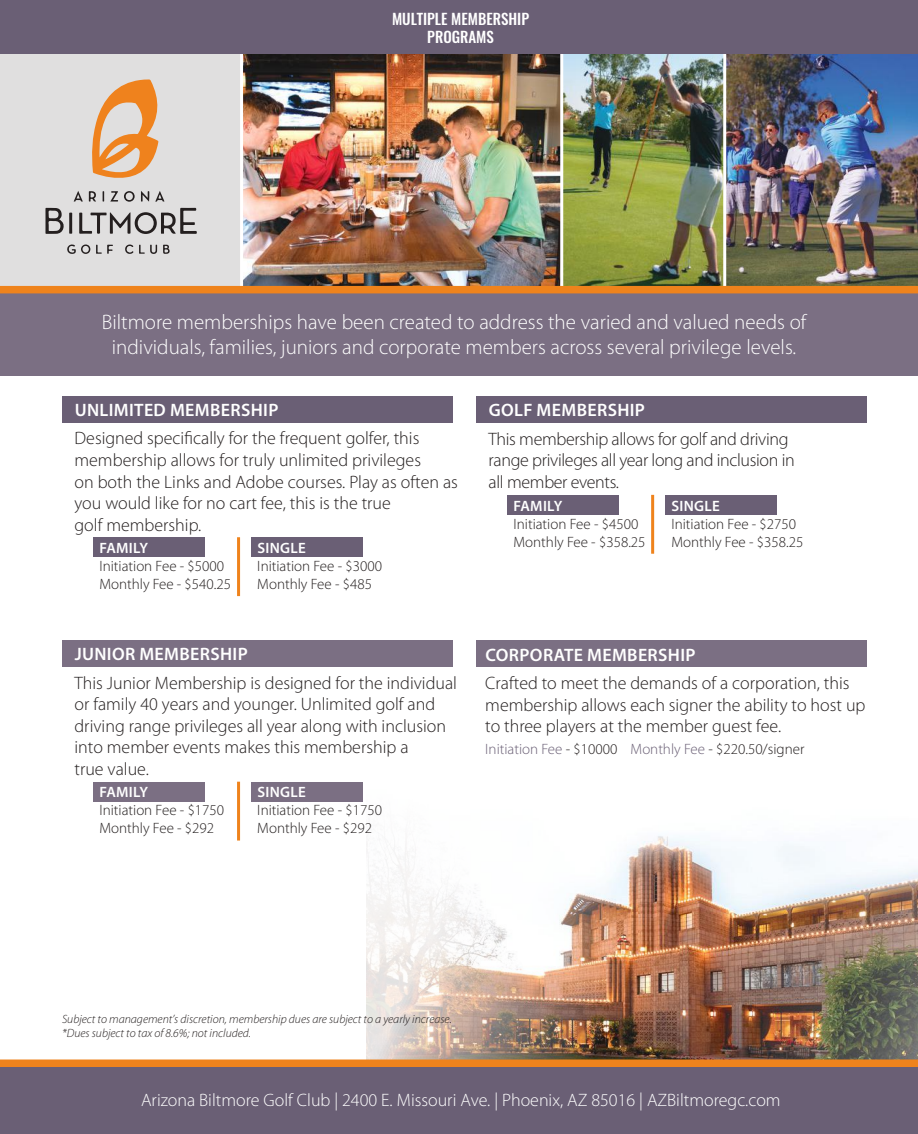
<style>
.page{position:relative;width:918px;height:1134px;background:#fff}
.page>*{position:absolute;margin:0;border:0;box-sizing:border-box;transform-origin:0 0}
.t1{font:300 21px/25.2px "Myriad Pro";color:#fff;text-align:center}
.t2{font:300 18px/21.6px "Myriad Pro";color:#241f1f}
.t3{font:300 18px/21.6px "Myriad Pro";letter-spacing:-.02em;color:#241f1f}
.t4{font:300 18px "Myriad Pro";color:#fff}
.t5{font:600 18px "Myriad Pro";letter-spacing:.02em;color:#fff}
.t6{font:300 15px/18px "Myriad Pro";color:#241f1f}
.t7{font:300 15px "Myriad Pro";color:#6a5f75}
.t8{font:600 15px "Myriad Pro";letter-spacing:.02em;color:#fff}
.t9{font:500 15px/18px "Oswald";color:#fff;text-align:center}
.t10{font:italic 300 12px/14.4px "Myriad Pro";color:#241f1f}
.s1{color:#241f1f}
</style>
<div class="page">
<img style="left:367px;top:835px;width:551px;height:225px">
<img style="left:726px;top:54px;width:192px;height:232px">
<img style="left:563px;top:54px;width:160px;height:232px">
<img style="left:243px;top:54px;width:317px;height:232px">
<div style="left:0;top:48px;width:240px;height:245px;background:#e0dfdf"></div>
<svg style="left:92px;top:79px;width:67px;height:99px"></svg>
<svg style="left:79px;top:208px;width:118px;height:26px"></svg>
<svg style="left:45px;top:208px;width:27px;height:26px"></svg>
<svg style="left:124px;top:191px;width:11px;height:11px"></svg>
<svg style="left:141px;top:191px;width:8px;height:11px"></svg>
<svg style="left:89px;top:191px;width:7px;height:11px"></svg>
<svg style="left:67px;top:244px;width:23px;height:10px"></svg>
<svg style="left:163px;top:245px;width:7px;height:9px"></svg>
<svg style="left:110px;top:191px;width:8px;height:11px"></svg>
<svg style="left:74px;top:191px;width:9px;height:11px"></svg>
<svg style="left:155px;top:191px;width:9px;height:11px"></svg>
<svg style="left:96px;top:245px;width:17px;height:9px"></svg>
<svg style="left:125px;top:244px;width:32px;height:10px"></svg>
<div style="left:0;top:1064px;width:918px;height:70px;background:#6a5f75"></div>
<hr style="left:237px;top:537px;width:3px;height:59px;background:#ef831c">
<hr style="left:237px;top:782px;width:3px;height:59px;background:#ef831c">
<div style="left:93px;top:538px;width:111px;height:19px;background:#6a5f75"></div>
<div style="left:93px;top:782px;width:111px;height:19px;background:#7b6f83"></div>
<div style="left:251px;top:538px;width:111px;height:19px;background:#6a5f75"></div>
<div style="left:251px;top:782px;width:111px;height:19px;background:#7b6f83"></div>
<div style="left:0;top:0;width:918px;height:54px;background:#6a5f75"></div>
<div style="left:0;top:289px;width:918px;height:87px;background:#7b6f83"></div>
<div style="left:0;top:286px;width:918px;height:7px;background:#ef831c"></div>
<div style="left:0;top:1060px;width:918px;height:7px;background:#ef831c"></div>
<div style="left:62px;top:396px;width:390px;height:27px;background:#6a5f75"></div>
<div style="left:62px;top:640px;width:390px;height:27px;background:#7b6f83"></div>
<div style="left:476px;top:640px;width:390px;height:27px;background:#7b6f83"></div>
<hr style="left:651px;top:495px;width:3px;height:59px;background:#ef831c">
<div style="left:507px;top:496px;width:111px;height:19px;background:#6a5f75"></div>
<div style="left:665px;top:496px;width:111px;height:19px;background:#6a5f75"></div>
<div style="left:476px;top:396px;width:390px;height:27px;background:#6a5f75"></div>
<p class="t9" style="left:392px;top:10px;width:139px">MULTIPLE MEMBERSHIP<br>PROGRAMS</p>
<p class="t1" style="left:102px;top:309px;width:706px">Biltmore memberships have been created to address the varied and valued needs of individuals, families, juniors and corporate members across several privilege levels.</p>
<p class="t5" style="left:75px;top:398px;width:205px">UNLIMITED MEMBERSHIP</p>
<p class="t2" style="left:75px;top:428px;width:385px">Designed specifically for the frequent golfer, this membership allows for truly unlimited privileges<br>on both the Links and Adobe courses. Play as often as you would like for no cart fee, this is the true<br>golf membership.</p>
<p class="t8" style="left:100px;top:538px;width:50px">FAMILY</p>
<p class="t6" style="left:99px;top:557px;width:133px">Initiation Fee - $5000<br>Monthly Fee - $540.25</p>
<p class="t8" style="left:257px;top:538px;width:50px">SINGLE</p>
<p class="t6" style="left:257px;top:557px;width:126px">Initiation Fee - $3000<br>Monthly Fee - $485</p>
<p class="t5" style="left:75px;top:643px;width:175px">JUNIOR MEMBERSHIP</p>
<p class="t2" style="left:75px;top:672px;width:384px">This Junior Membership is designed for the individual or family 40 years and younger. Unlimited golf and driving range privileges all year along with inclusion into member events makes this membership a<br>true value.</p>
<p class="t8" style="left:100px;top:783px;width:50px">FAMILY</p>
<p class="t6" style="left:99px;top:802px;width:126px">Initiation Fee - $1750<br>Monthly Fee - $292</p>
<p class="t8" style="left:257px;top:783px;width:50px">SINGLE</p>
<p class="t6" style="left:257px;top:802px;width:126px">Initiation Fee - $1750<br>Monthly Fee - $292</p>
<p class="t5" style="left:489px;top:399px;width:158px">GOLF MEMBERSHIP</p>
<p class="t3" style="left:489px;top:428px;width:308px">This membership allows for golf and driving range privileges all year long and inclusion in all member events.</p>
<p class="t8" style="left:514px;top:496px;width:50px">FAMILY</p>
<p class="t6" style="left:514px;top:515px;width:134px">Initiation Fee - $4500<br>Monthly Fee - $358.25</p>
<p class="t8" style="left:672px;top:496px;width:50px">SINGLE</p>
<p class="t6" style="left:671px;top:515px;width:134px">Initiation Fee - $2750<br>Monthly Fee - $358.25</p>
<p class="t5" style="left:485px;top:643px;width:212px">CORPORATE MEMBERSHIP</p>
<p class="t2" style="left:485px;top:673px;width:382px">Crafted to meet the demands of a corporation, this membership allows each signer the ability to host up to three players at the member guest fee.</p>
<p class="t7" style="left:485px;top:741px;width:321px">Initiation Fee <span class="s1">- $10000</span> Monthly Fee <span class="s1">- $220.50/signer</span></p>
<p class="t10" style="left:62px;top:1012px;width:391px">Subject to management’s discretion, membership dues are subject to a yearly increase. *Dues subject to tax of 8.6%; not included.</p>
<p class="t4" style="left:141px;top:1090px;width:641px">Arizona Biltmore Golf Club | 2400 E. Missouri Ave. | Phoenix, AZ 85016 | AZBiltmoregc.com</p>
</div>
